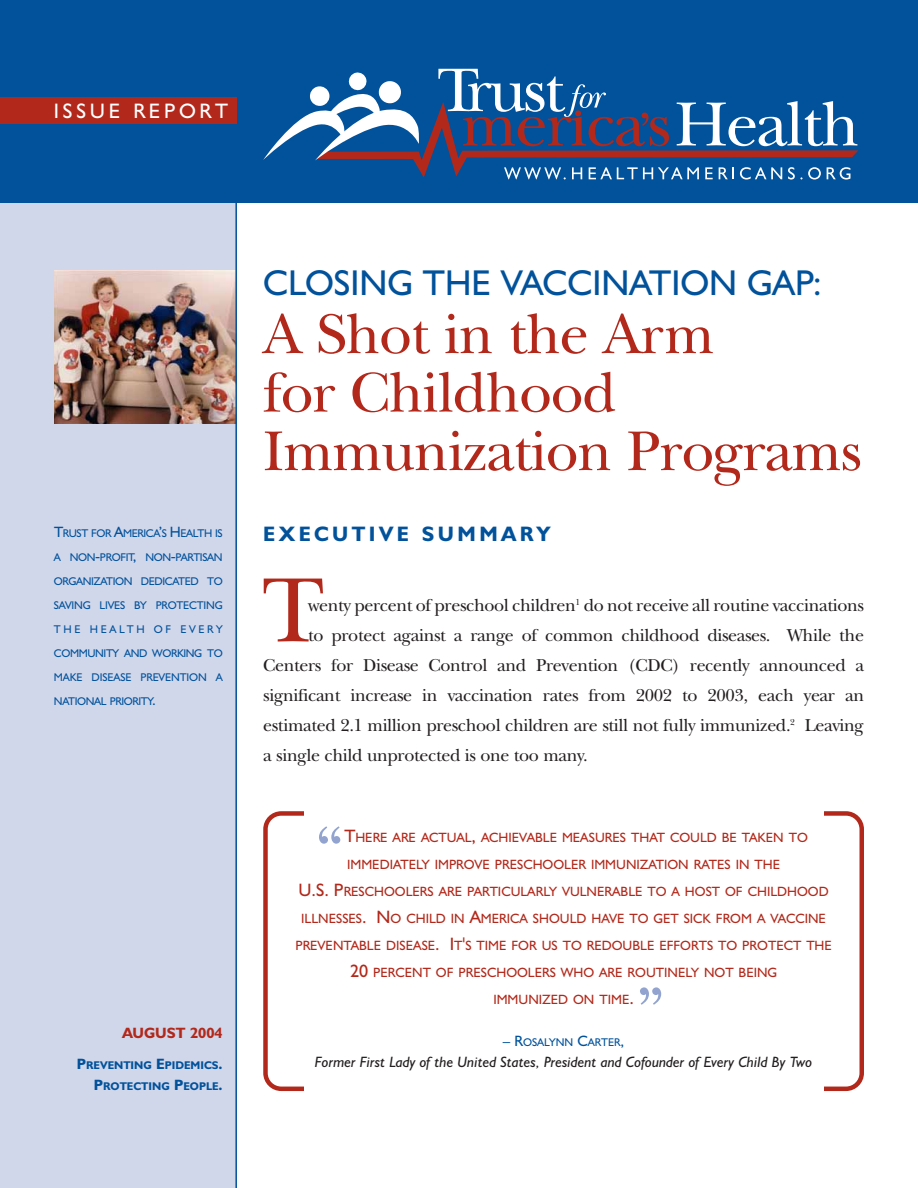
<style>
.page{position:relative;width:918px;height:1188px;background:#fff}
.page>*{position:absolute;margin:0;border:0;box-sizing:border-box;transform-origin:0 0}
.t1{font:95.1px "New Baskerville";color:#b2291b}
.t2{font:72px "New Baskerville";color:#91a3ce}
.t3{font:58.5px/58.5px "New Baskerville";letter-spacing:-.02em;color:#b2291b}
.t4{font:36px "Humanist 521 BT";color:#01529b}
.t5{font:700 21px "Humanist 521 BT";letter-spacing:.165em;color:#01529b}
.t6{font:21px "Humanist 521 BT";letter-spacing:.175em;color:#fff}
.t7{font:18px "New Baskerville";letter-spacing:-.02em;color:#231f20}
.t8{font:italic 15px "Humanist 521 BT";color:#231f20}
.t9{font:700 15px "Humanist 521 BT";color:#b2291b}
.t10{font:13.5px "Humanist 521 BT";color:#b2291b}
.t11{font:11.25px/24px "Humanist 521 BT";letter-spacing:-.015em;color:#01529b;text-align:justify}
.t12{font:700 11.25px/21px "Humanist 521 BT";color:#01529b;text-align:right}
.s1{font-size:15px}
.s2{font-size:18px}
</style>
<div class="page">
<div style="left:0;top:0;width:236px;height:1188px;background:#d1d7eb"></div>
<div style="left:0;top:0;width:918px;height:202px;background:#01529b"></div>
<svg style="left:263px;top:69px;width:595px;height:111px"></svg>
<div style="left:0;top:97px;width:236px;height:27px;background:#b2291b"></div>
<img style="left:54px;top:270px;width:181px;height:153px">
<hr style="left:235px;top:169px;width:2px;height:1019px;background:#01529b">
<svg style="left:263px;top:811px;width:601px;height:280px"></svg>
<div style="left:304px;top:810px;width:519px;height:285px;background:#fff"></div>
<p class="t6" style="left:54px;top:103px;width:176px">ISSUE REPORT</p>
<p class="t11" style="left:54px;top:522px;width:170px"><span class="s1">T</span>RUST FOR <span class="s1">A</span>MERICA<span class="s1">’</span>S <span class="s1">H</span>EALTH IS A NON<span class="s1">-</span>PROFIT<span class="s1">,</span> NON<span class="s1">-</span>PARTISAN ORGANIZATION DEDICATED TO SAVING LIVES BY PROTECTING THE HEALTH OF EVERY COMMUNITY AND WORKING TO MAKE DISEASE PREVENTION A NATIONAL PRIORITY<span class="s1">.</span></p>
<p class="t9" style="left:122px;top:1027px;width:102px">AUGUST 2004</p>
<p class="t12" style="left:77px;top:1056px;width:147px"><span class="s1">P</span>REVENTING <span class="s1">E</span>PIDEMICS<span class="s1">.<br>P</span>ROTECTING <span class="s1">P</span>EOPLE<span class="s1">.</span></p>
<h3 class="t4" style="left:263px;top:269px;width:560px">CLOSING THE VACCINATION GAP:</h3>
<h3 class="t3" style="left:263px;top:312px;width:600px">A Shot in the Arm<br>for Childhood<br>Immunization Programs</h3>
<p class="t5" style="left:263px;top:526px;width:289px">EXECUTIVE SUMMARY</p>
<h1 class="t1" style="left:262px;top:576px;width:64px">T</h1>
<p class="t7" style="left:308px;top:599px;width:557px">wenty percent of preschool children<sup>1</sup> do not receive all routine vaccinations</p>
<p class="t7" style="left:308px;top:629px;width:558px">to protect against a range of common childhood diseases. While the</p>
<p class="t7" style="left:263px;top:659px;width:602px">Centers for Disease Control and Prevention (CDC) recently announced a</p>
<p class="t7" style="left:263px;top:689px;width:602px">significant increase in vaccination rates from 2002 to 2003, each year an</p>
<p class="t7" style="left:263px;top:719px;width:602px">estimated 2.1 million preschool children are still not fully immunized.<sup>2</sup> Leaving</p>
<p class="t7" style="left:263px;top:749px;width:326px">a single child unprotected is one too many.</p>
<h2 class="t2" style="left:313px;top:826px;width:30px">“</h2>
<p class="t10" style="left:344px;top:833px;width:465px"><span class="s2">T</span>HERE ARE ACTUAL<span class="s2">,</span> ACHIEVABLE MEASURES THAT COULD BE TAKEN TO</p>
<p class="t10" style="left:347px;top:860px;width:434px">IMMEDIATELY IMPROVE PRESCHOOLER IMMUNIZATION RATES IN THE</p>
<p class="t10" style="left:298px;top:887px;width:532px"><span class="s2">U.S. P</span>RESCHOOLERS ARE PARTICULARLY VULNERABLE TO A HOST OF CHILDHOOD</p>
<p class="t10" style="left:301px;top:914px;width:526px">ILLNESSES<span class="s2">. N</span>O CHILD IN <span class="s2">A</span>MERICA SHOULD HAVE TO GET SICK FROM A VACCINE</p>
<p class="t10" style="left:295px;top:941px;width:538px">PREVENTABLE DISEASE<span class="s2">. I</span>T<span class="s2">'</span>S TIME FOR US TO REDOUBLE EFFORTS TO PROTECT THE</p>
<p class="t10" style="left:350px;top:968px;width:429px"><span class="s2">20</span> PERCENT OF PRESCHOOLERS WHO ARE ROUTINELY NOT BEING</p>
<p class="t10" style="left:493px;top:995px;width:142px">IMMUNIZED ON TIME<span class="s2">.</span></p>
<p class="t11" style="left:503px;top:1032px;width:123px"><span class="s1">– R</span>OSALYNN <span class="s1">C</span>ARTER<span class="s1">,</span></p>
<p class="t8" style="left:315px;top:1057px;width:499px">Former First Lady of the United States, President and Cofounder of Every Child By Two</p>
<h2 class="t2" style="left:634px;top:987px;width:30px">”</h2>
</div>
